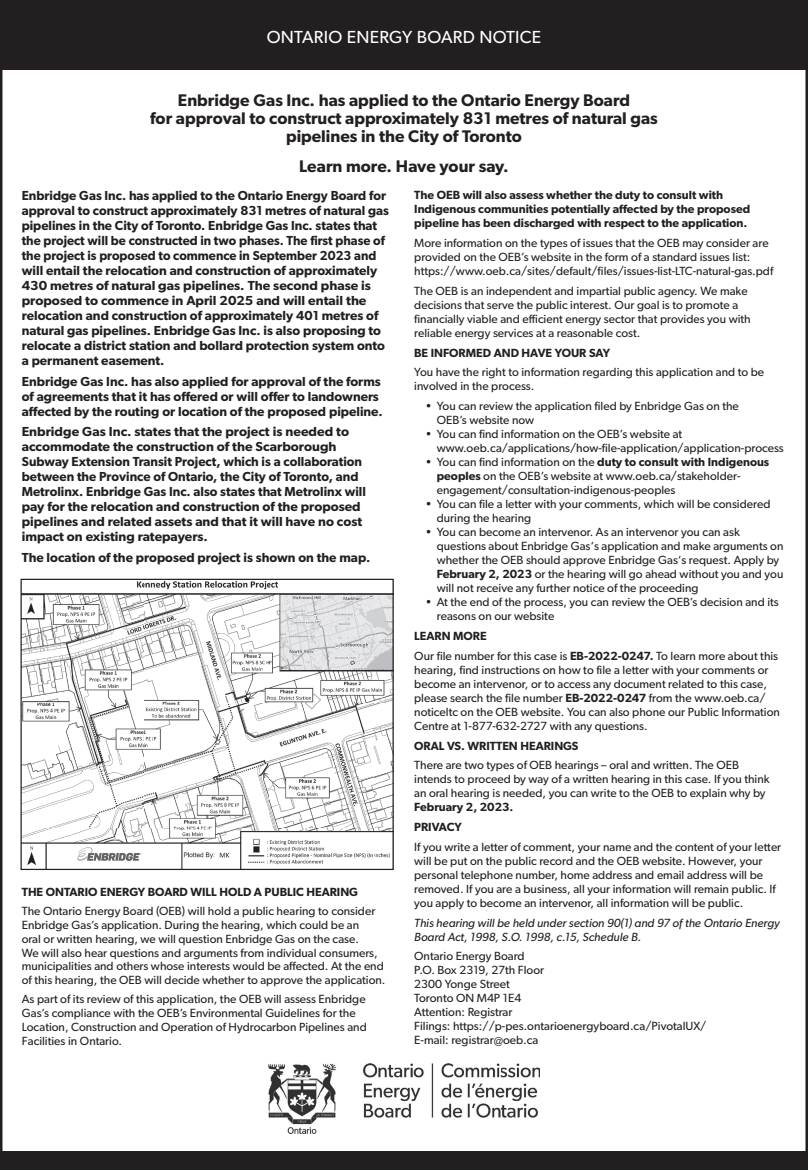
<style>
.page{position:relative;width:808px;height:1170px;background:#fff}
.page>*{position:absolute;margin:0;border:0;box-sizing:border-box;transform-origin:0 0}
.t1{font:17.5px "Gibson";letter-spacing:.015em;color:#fff}
.t2{font:600 16.88px/18.1px "Gibson";color:#231f20;text-align:center}
.t3{font:600 13.12px/15px "Gibson";color:#231f20}
.t4{font:11.88px/14px "Gibson";color:#231f20}
.t5{font:600 11.88px/14px "Gibson";color:#231f20}
.t6{font:italic 11.88px/14px "Gibson";color:#231f20}
.s1{font-weight:600}
</style>
<div class="page">
<div style="left:0;top:1152px;width:807px;height:18px;background:#231f20"></div>
<div style="left:2px;top:2px;width:805px;height:68px;background:#231f20"></div>
<img style="left:22px;top:581px;width:369px;height:287px">
<div style="left:20px;top:579px;width:373px;height:291px;border:1px solid #231f20"></div>
<img style="left:269px;top:1064px;width:270px;height:69px">
<p class="t1" style="left:266px;top:27px;width:276px">ONTARIO ENERGY BOARD NOTICE</p>
<p class="t2" style="left:150px;top:91px;width:509px">Enbridge Gas Inc. has applied to the Ontario Energy Board<br>for approval to construct approximately 831 metres of natural gas pipelines in the City of Toronto</p>
<h3 class="t2" style="left:299px;top:156px;width:211px">Learn more. Have your say.</h3>
<p class="t3" style="left:22px;top:188px;width:369px">Enbridge Gas Inc. has applied to the Ontario Energy Board for approval to construct approximately 831 metres of natural gas pipelines in the City of Toronto. Enbridge Gas Inc. states that the project will be constructed in two phases. The first phase of the project is proposed to commence in September 2023 and will entail the relocation and construction of approximately 430 metres of natural gas pipelines. The second phase is proposed to commence in April 2025 and will entail the relocation and construction of approximately 401 metres of natural gas pipelines. Enbridge Gas Inc. is also proposing to relocate a district station and bollard protection system onto a permanent easement.</p>
<p class="t3" style="left:22px;top:373px;width:362px">Enbridge Gas Inc. has also applied for approval of the forms of agreements that it has offered or will offer to landowners affected by the routing or location of the proposed pipeline.</p>
<p class="t3" style="left:22px;top:424px;width:345px">Enbridge Gas Inc. states that the project is needed to accommodate the construction of the Scarborough Subway Extension Transit Project, which is a collaboration between the Province of Ontario, the City of Toronto, and Metrolinx. Enbridge Gas Inc. also states that Metrolinx will pay for the relocation and construction of the proposed pipelines and related assets and that it will have no cost impact on existing ratepayers.</p>
<p class="t3" style="left:22px;top:549px;width:350px">The location of the proposed project is shown on the map.</p>
<p class="t5" style="left:414px;top:188px;width:337px">The OEB will also assess whether the duty to consult with<br>Indigenous communities potentially affected by the proposed pipeline has been discharged with respect to the application.</p>
<p class="t4" style="left:414px;top:236px;width:360px">More information on the types of issues that the OEB may consider are provided on the OEB’s website in the form of a standard issues list: https://www.oeb.ca/sites/default/files/issues-list-LTC-natural-gas.pdf</p>
<p class="t4" style="left:414px;top:283px;width:338px">The OEB is an independent and impartial public agency. We make decisions that serve the public interest. Our goal is to promote a financially viable and efficient energy sector that provides you with reliable energy services at a reasonable cost.</p>
<h5 class="t5" style="left:414px;top:345px;width:197px">BE INFORMED AND HAVE YOUR SAY</h5>
<p class="t4" style="left:414px;top:365px;width:351px">You have the right to information regarding this application and to be involved in the process.</p>
<p class="t4" style="left:436px;top:399px;width:303px;text-indent:-11px">• You can review the application filed by Enbridge Gas on the<br>OEB’s website now</p>
<p class="t4" style="left:436px;top:427px;width:348px;text-indent:-11px">• You can find information on the OEB’s website at www.oeb.ca/applications/how-file-application/application-process</p>
<p class="t4" style="left:436px;top:455px;width:334px;text-indent:-11px">• You can find information on the <span class="s1">duty to consult with Indigenous peoples</span> on the OEB’s website at www.oeb.ca/stakeholder&shy;engagement/consultation-indigenous-peoples</p>
<p class="t4" style="left:436px;top:497px;width:335px;text-indent:-11px">• You can file a letter with your comments, which will be considered during the hearing</p>
<p class="t4" style="left:436px;top:525px;width:348px;text-indent:-11px">• You can become an intervenor. As an intervenor you can ask questions about Enbridge Gas‘s application and make arguments on whether the OEB should approve Enbridge Gas‘s request. Apply by <span class="s1">February 2, 2023</span> or the hearing will go ahead without you and you will not receive any further notice of the proceeding</p>
<p class="t4" style="left:436px;top:595px;width:343px;text-indent:-11px">• At the end of the process, you can review the OEB’s decision and its reasons on our website</p>
<h5 class="t5" style="left:414px;top:629px;width:74px">LEARN MORE</h5>
<p class="t4" style="left:414px;top:648px;width:367px">Our file number for this case is <span class="s1">EB-2022-0247.</span> To learn more about this hearing, find instructions on how to file a letter with your comments or become an intervenor, or to access any document related to this case, please search the file number <span class="s1">EB-2022-0247</span> from the www.oeb.ca/ noticeltc on the OEB website. You can also phone our Public Information Centre at 1-877-632-2727 with any questions.</p>
<h5 class="t5" style="left:414px;top:738px;width:166px">ORAL VS. WRITTEN HEARINGS</h5>
<p class="t4" style="left:414px;top:758px;width:357px">There are two types of OEB hearings – oral and written. The OEB intends to proceed by way of a written hearing in this case. If you think an oral hearing is needed, you can write to the OEB to explain why by</p>
<p class="t5" style="left:414px;top:797px;width:101px;line-height:19.6px">February 2, 2023.<br>PRIVACY</p>
<p class="t4" style="left:414px;top:839px;width:368px">If you write a letter of comment, your name and the content of your letter will be put on the public record and the OEB website. However, your personal telephone number, home address and email address will be removed. If you are a business, all your information will remain public. If you apply to become an intervenor, all information will be public.</p>
<p class="t6" style="left:414px;top:915px;width:367px">This hearing will be held under section 90(1) and 97 of the Ontario Energy<br>Board Act, 1998, S.O. 1998, c.15, Schedule B.</p>
<p class="t4" style="left:414px;top:949px;width:293px">Ontario Energy Board<br>P.O. Box 2319, 27th Floor<br>2300 Yonge Street<br>Toronto ON M4P 1E4<br>Attention: Registrar<br>Filings: https://p-pes.ontarioenergyboard.ca/PivotalUX/<br>E-mail: registrar@oeb.ca</p>
<h5 class="t5" style="left:22px;top:885px;width:338px">THE ONTARIO ENERGY BOARD WILL HOLD A PUBLIC HEARING</h5>
<p class="t4" style="left:22px;top:904px;width:365px">The Ontario Energy Board (OEB) will hold a public hearing to consider Enbridge Gas’s application. During the hearing, which could be an<br>oral or written hearing, we will question Enbridge Gas on the case.<br>We will also hear questions and arguments from individual consumers, municipalities and others whose interests would be affected. At the end of this hearing, the OEB will decide whether to approve the application.</p>
<p class="t4" style="left:22px;top:992px;width:346px">As part of its review of this application, the OEB will assess Enbridge Gas’s compliance with the OEB’s Environmental Guidelines for the Location, Construction and Operation of Hydrocarbon Pipelines and Facilities in Ontario.</p>
</div>
